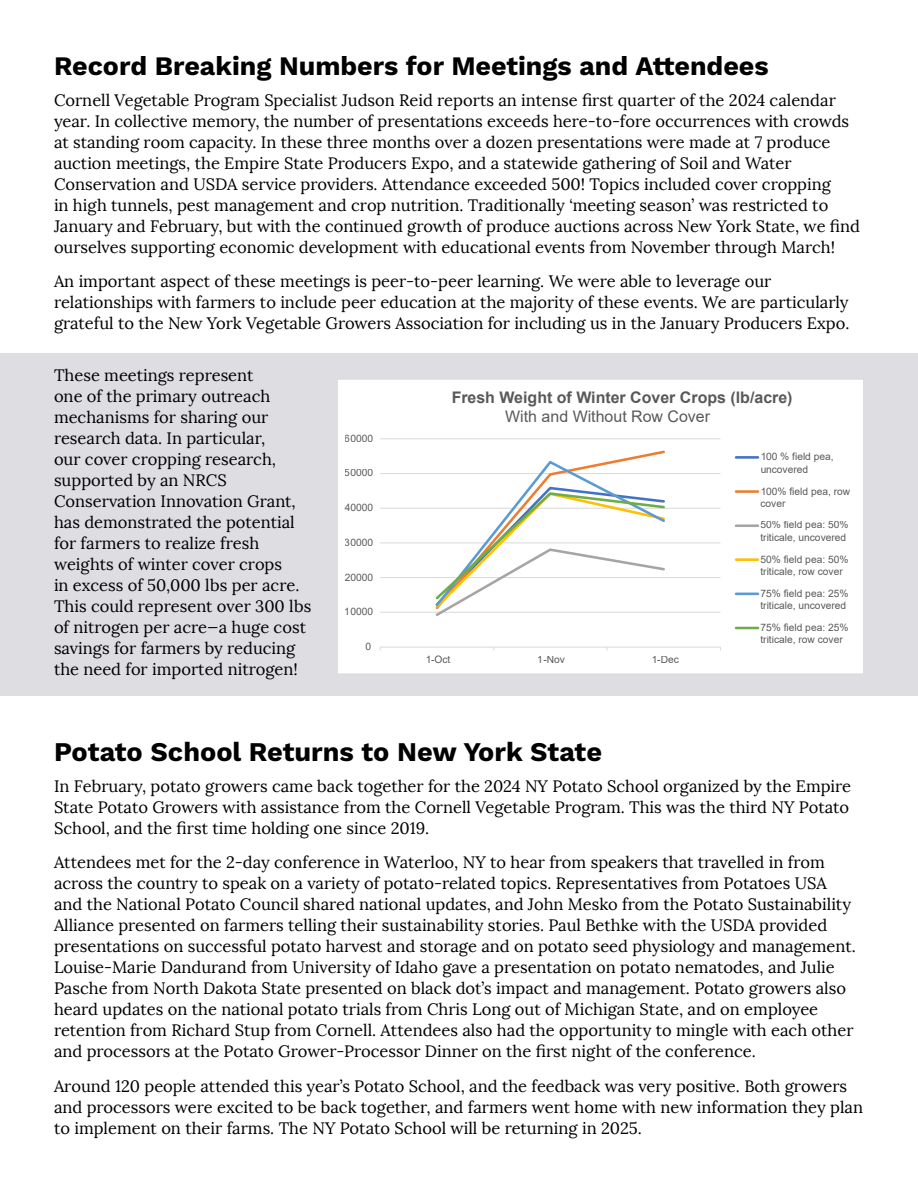
<style>
.page{position:relative;width:918px;height:1188px;background:#fff}
.page>*{position:absolute;margin:0;border:0;box-sizing:border-box;transform-origin:0 0}
.Heading_1{font:700 27px "Work Sans";color:#000}
.Heading_1-2{font:700 26.7px "Work Sans";color:#000}
.Body_Text{font:16.5px/21px "Lora";color:#000}
.t1{font:700 15.9px "Arial";color:#595959}
.t2{font:15.9px "Arial";color:#595959}
.t3{font:10.2px/12.5px "Arial";color:#595959}
</style>
<div class="page">
<div style="left:0;top:353px;width:918px;height:342px;background:#dedde2"></div>
<div style="left:337px;top:379px;width:527px;height:295px;background:#fff"></div>
<hr style="left:380px;top:438px;width:340px;height:1px;background:#d9d9d9">
<hr style="left:380px;top:473px;width:340px;height:1px;background:#d9d9d9">
<hr style="left:380px;top:508px;width:340px;height:1px;background:#d9d9d9">
<hr style="left:380px;top:542px;width:340px;height:1px;background:#d9d9d9">
<hr style="left:380px;top:577px;width:340px;height:1px;background:#d9d9d9">
<hr style="left:380px;top:612px;width:340px;height:1px;background:#d9d9d9">
<hr style="left:380px;top:647px;width:340px;height:1px;background:#d9d9d9">
<svg style="left:433px;top:450px;width:234px;height:166px"></svg>
<hr style="left:736px;top:456px;width:22px;height:3px;background:#4472c4">
<hr style="left:736px;top:490px;width:22px;height:3px;background:#ed7d31">
<hr style="left:736px;top:524px;width:22px;height:3px;background:#a5a5a5">
<hr style="left:736px;top:558px;width:22px;height:3px;background:#ffc000">
<hr style="left:736px;top:593px;width:22px;height:2px;background:#5b9bd5">
<hr style="left:736px;top:627px;width:22px;height:2px;background:#70ad47">
<div style="left:337px;top:379px;width:527px;height:295px;border:1px solid #d9d9d9"></div>
<h1 class="Heading_1-2" style="left:54px;top:50px;width:716px">Record Breaking Numbers for Meetings and Attendees</h1>
<p class="Body_Text" style="left:54px;top:90px;width:808px">Cornell Vegetable Program Specialist Judson Reid reports an intense first quarter of the 2024 calendar year. In collective memory, the number of presentations exceeds here-to-fore occurrences with crowds at standing room capacity. In these three months over a dozen presentations were made at 7 produce auction meetings, the Empire State Producers Expo, and a statewide gathering of Soil and Water Conservation and USDA service providers. Attendance exceeded 500! Topics included cover cropping<br>in high tunnels, pest management and crop nutrition. Traditionally ‘meeting season’ was restricted to January and February, but with the continued growth of produce auctions across New York State, we find ourselves supporting economic development with educational events from November through March!</p>
<p class="Body_Text" style="left:54px;top:271px;width:797px">An important aspect of these meetings is peer-to-peer learning. We were able to leverage our relationships with farmers to include peer education at the majority of these events. We are particularly grateful to the New York Vegetable Growers Association for including us in the January Producers Expo.</p>
<p class="Body_Text" style="left:54px;top:364px;width:259px">These meetings represent<br>one of the primary outreach mechanisms for sharing our research data. In particular,<br>our cover cropping research, supported by an NRCS<br>Conservation Innovation Grant, has demonstrated the potential for farmers to realize fresh weights of winter cover crops<br>in excess of 50,000 lbs per acre.<br>This could represent over 300 lbs of nitrogen per acre—a huge cost savings for farmers by reducing the need for imported nitrogen!</p>
<p class="t1" style="left:452px;top:386px;width:343px">Fresh Weight of Winter Cover Crops (lb/acre)</p>
<p class="t2" style="left:505px;top:406px;width:206px">With and Without Row Cover</p>
<p class="t3" style="left:760px;top:451px;width:75px">100 % field pea, uncovered</p>
<p class="t3" style="left:760px;top:485px;width:91px">100% field pea, row cover</p>
<p class="t3" style="left:760px;top:518px;width:90px">50% field pea: 50% triticale, uncovered</p>
<p class="t3" style="left:760px;top:553px;width:90px">50% field pea: 50% triticale, row cover</p>
<p class="t3" style="left:760px;top:587px;width:90px">75% field pea: 25% triticale, uncovered</p>
<p class="t3" style="left:760px;top:621px;width:90px">75% field pea: 25% triticale, row cover</p>
<p class="t3" style="left:345px;top:432px;width:30px">60000</p>
<p class="t3" style="left:345px;top:466px;width:30px">50000</p>
<p class="t3" style="left:345px;top:501px;width:30px">40000</p>
<p class="t3" style="left:345px;top:536px;width:30px">30000</p>
<p class="t3" style="left:345px;top:571px;width:30px">20000</p>
<p class="t3" style="left:345px;top:605px;width:30px">10000</p>
<p class="t3" style="left:366px;top:640px;width:7px">0</p>
<p class="t3" style="left:425px;top:654px;width:27px">1-Oct</p>
<p class="t3" style="left:538px;top:654px;width:29px">1-Nov</p>
<p class="t3" style="left:652px;top:654px;width:29px">1-Dec</p>
<h1 class="Heading_1" style="left:54px;top:736px;width:550px">Potato School Returns to New York State</h1>
<p class="Body_Text" style="left:54px;top:776px;width:799px">In February, potato growers came back together for the 2024 NY Potato School organized by the Empire<br>State Potato Growers with assistance from the Cornell Vegetable Program. This was the third NY Potato<br>School, and the first time holding one since 2019.</p>
<p class="Body_Text" style="left:54px;top:852px;width:803px">Attendees met for the 2-day conference in Waterloo, NY to hear from speakers that travelled in from across the country to speak on a variety of potato-related topics. Representatives from Potatoes USA and the National Potato Council shared national updates, and John Mesko from the Potato Sustainability Alliance presented on farmers telling their sustainability stories. Paul Bethke with the USDA provided presentations on successful potato harvest and storage and on potato seed physiology and management.<br>Louise-Marie Dandurand from University of Idaho gave a presentation on potato nematodes, and Julie Pasche from North Dakota State presented on black dot’s impact and management. Potato growers also heard updates on the national potato trials from Chris Long out of Michigan State, and on employee retention from Richard Stup from Cornell. Attendees also had the opportunity to mingle with each other and processors at the Potato Grower-Processor Dinner on the first night of the conference.</p>
<p class="Body_Text" style="left:54px;top:1076px;width:811px">Around 120 people attended this year’s Potato School, and the feedback was very positive. Both growers and processors were excited to be back together, and farmers went home with new information they plan to implement on their farms. The NY Potato School will be returning in 2025.</p>
</div>
